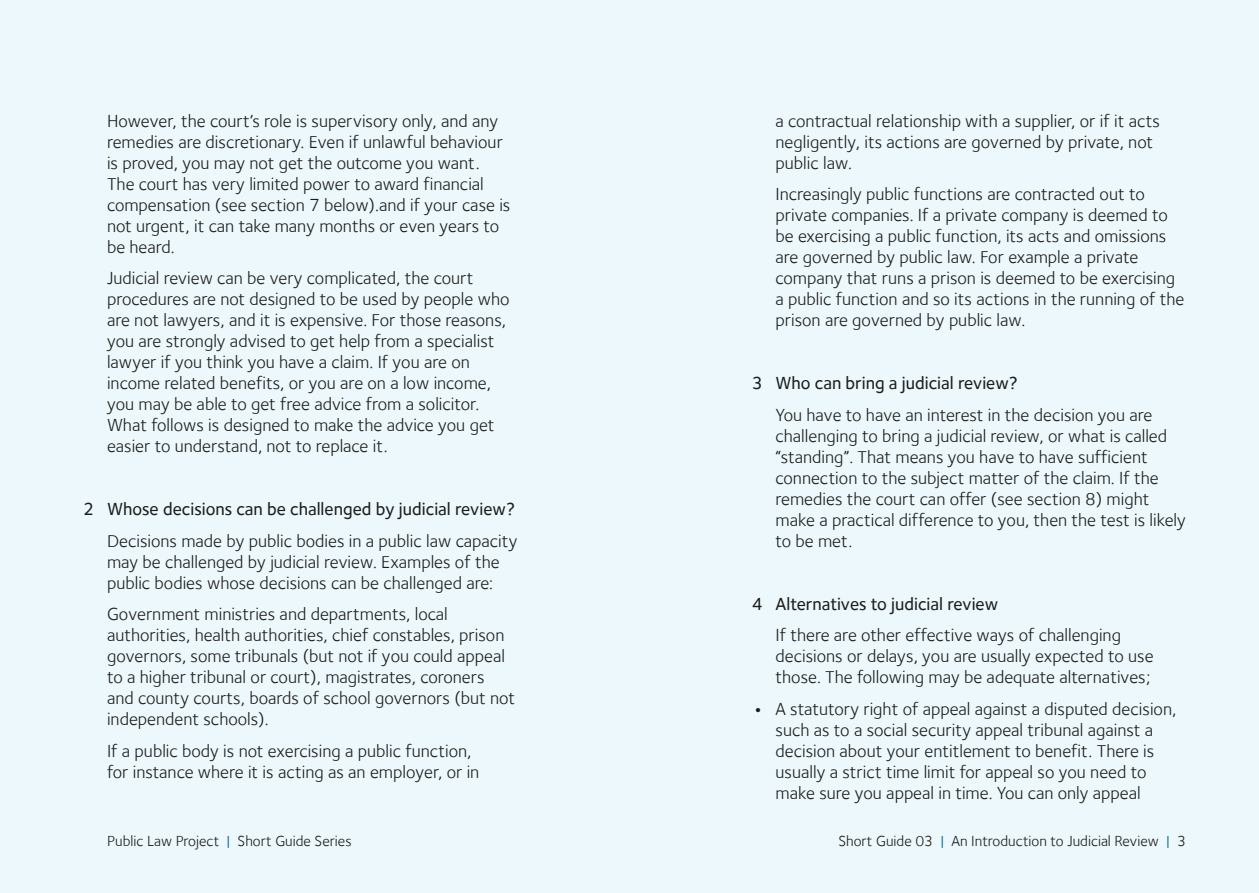
<style>
.page{position:relative;width:1259px;height:893px;background:#ecf8fb}
.page>*{position:absolute;margin:0;border:0;box-sizing:border-box;transform-origin:0 0}
.t1{font:18px/21px "Foundry Sterling";color:#1d1d1b}
.t2{font:500 18px "Foundry Sterling";color:#1d1d1b}
.t3{font:15px "Foundry Sterling";color:#1d1d1b}
.s1{font-weight:700}
.s2{color:#00638e}
</style>
<div class="page">
<p class="t1" style="left:107px;top:110px;width:405px">However, the court’s role is supervisory only, and any remedies are discretionary. Even if unlawful behaviour is proved, you may not get the outcome you want.<br>The court has very limited power to award financial compensation (see section 7 below).and if your case is not urgent, it can take many months or even years to be heard.</p>
<p class="t1" style="left:107px;top:267px;width:404px">Judicial review can be very complicated, the court procedures are not designed to be used by people who are not lawyers, and it is expensive. For those reasons, you are strongly advised to get help from a specialist lawyer if you think you have a claim. If you are on income related benefits, or you are on a low income, you may be able to get free advice from a solicitor.<br>What follows is designed to make the advice you get easier to understand, not to replace it.</p>
<p class="t2" style="left:83px;top:499px;width:433px">2 Whose decisions can be challenged by judicial review?</p>
<p class="t1" style="left:107px;top:530px;width:412px">Decisions made by public bodies in a public law capacity may be challenged by judicial review. Examples of the public bodies whose decisions can be challenged are:</p>
<p class="t1" style="left:107px;top:603px;width:409px">Government ministries and departments, local authorities, health authorities, chief constables, prison governors, some tribunals (but not if you could appeal to a higher tribunal or court), magistrates, coroners and county courts, boards of school governors (but not independent schools).</p>
<p class="t1" style="left:107px;top:740px;width:374px">If a public body is not exercising a public function, for instance where it is acting as an employer, or in</p>
<p class="t1" style="left:775px;top:110px;width:386px">a contractual relationship with a supplier, or if it acts negligently, its actions are governed by private, not public law.</p>
<p class="t1" style="left:775px;top:183px;width:410px">Increasingly public functions are contracted out to private companies. If a private company is deemed to be exercising a public function, its acts and omissions are governed by public law. For example a private company that runs a prison is deemed to be exercising a public function and so its actions in the running of the prison are governed by public law.</p>
<p class="t2" style="left:752px;top:373px;width:268px">3 Who can bring a judicial review?</p>
<p class="t1" style="left:775px;top:404px;width:412px">You have to have an interest in the decision you are challenging to bring a judicial review, or what is called “standing”. That means you have to have sufficient connection to the subject matter of the claim. If the remedies the court can offer (see section 8) might make a practical difference to you, then the test is likely to be met.</p>
<p class="t2" style="left:752px;top:593px;width:248px">4 Alternatives to judicial review</p>
<p class="t1" style="left:775px;top:625px;width:380px">If there are other effective ways of challenging decisions or delays, you are usually expected to use those. The following may be adequate alternatives;</p>
<p class="t1" style="left:775px;top:698px;width:402px;text-indent:-21px"><span class="s1">•</span> A statutory right of appeal against a disputed decision, such as to a social security appeal tribunal against a decision about your entitlement to benefit. There is usually a strict time limit for appeal so you need to make sure you appeal in time. You can only appeal</p>
<p class="t3" style="left:107px;top:832px;width:246px">Public Law Project <span class="s2">|</span> Short Guide Series</p>
<p class="t3" style="left:838px;top:832px;width:349px">Short Guide 03 <span class="s2">|</span> An Introduction to Judicial Review <span class="s2">|</span> 3</p>
</div>
